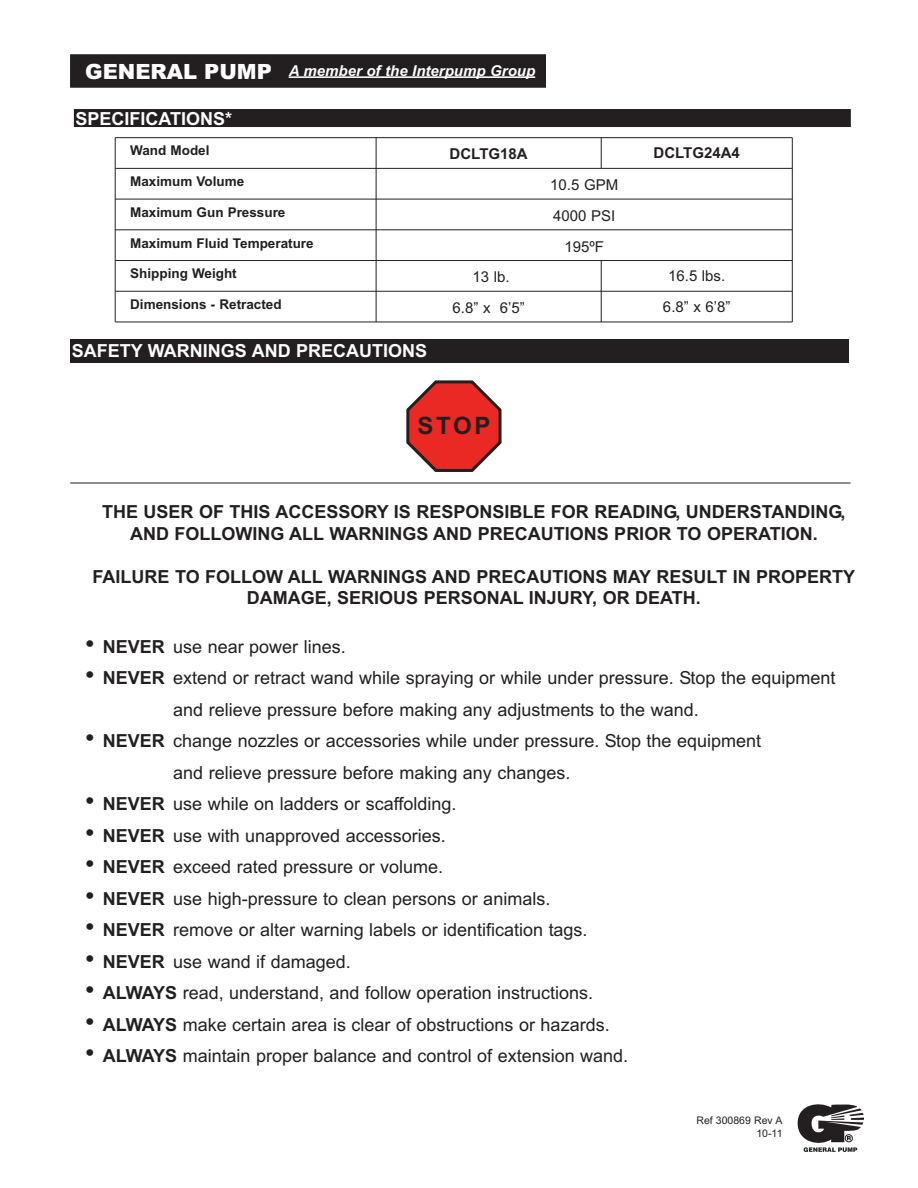
<style>
.page{position:relative;width:918px;height:1188px;background:#fff}
.page>*{position:absolute;margin:0;border:0;box-sizing:border-box;transform-origin:0 0}
.t1{font:700 24px "Arial";color:#231f20}
.t2{font:18px/31.5px "Arial";color:#231f20}
.t3{font:700 18px/21.6px "Arial";color:#231f20;text-align:center}
.t4{font:700 18px "Arial";color:#fff}
.t5{font:15px "Arial";color:#231f20}
.t6{font:italic 700 15px "Arial";color:#fff}
.t7{font:700 15px "Arial";color:#231f20}
.t8{font:700 13.5px "Arial";color:#231f20}
.t9{font:10.5px/12.6px "Arial";color:#231f20;text-align:right}
.s1{font-weight:900;font-style:normal;font-size:21px}
.s2{font-size:27px}
.s3{font-weight:700}
</style>
<div class="page">
<svg style="left:798px;top:1104px;width:66px;height:48px"></svg>
<div style="left:70px;top:54px;width:476px;height:33px;background:#231f20"></div>
<hr style="left:289px;top:76px;width:246px;height:2px;background:#fff">
<div style="left:74px;top:109px;width:777px;height:18px;background:#231f20"></div>
<hr style="left:115px;top:138px;width:1px;height:184px;background:#231f20">
<hr style="left:376px;top:138px;width:1px;height:184px;background:#231f20">
<hr style="left:601px;top:138px;width:1px;height:30px;background:#231f20">
<hr style="left:601px;top:261px;width:1px;height:61px;background:#231f20">
<hr style="left:792px;top:138px;width:1px;height:184px;background:#231f20">
<hr style="left:115px;top:137px;width:677px;height:1px;background:#231f20">
<hr style="left:115px;top:168px;width:677px;height:1px;background:#231f20">
<hr style="left:115px;top:199px;width:677px;height:1px;background:#231f20">
<hr style="left:115px;top:230px;width:677px;height:1px;background:#231f20">
<hr style="left:115px;top:260px;width:677px;height:1px;background:#231f20">
<hr style="left:115px;top:291px;width:677px;height:1px;background:#231f20">
<hr style="left:115px;top:322px;width:677px;height:1px;background:#231f20">
<svg style="left:406px;top:380px;width:96px;height:92px"></svg>
<div style="left:70px;top:339px;width:778px;height:24px;background:#231f20"></div>
<hr style="left:70px;top:483px;width:781px;height:1px;background:#231f20">
<p class="t6" style="left:85px;top:62px;width:451px"><span class="s1">GENERAL PUMP</span> A member of the Interpump Group</p>
<p class="t4" style="left:75px;top:108px;width:158px">SPECIFICATIONS*</p>
<p class="t8" style="left:130px;top:143px;width:81px">Wand Model</p>
<p class="t7" style="left:450px;top:146px;width:80px">DCLTG18A</p>
<p class="t7" style="left:654px;top:144px;width:88px">DCLTG24A4</p>
<p class="t8" style="left:130px;top:174px;width:116px">Maximum Volume</p>
<p class="t5" style="left:550px;top:176px;width:69px">10.5 GPM</p>
<p class="t8" style="left:130px;top:204px;width:157px">Maximum Gun Pressure</p>
<p class="t5" style="left:553px;top:207px;width:64px">4000 PSI</p>
<p class="t8" style="left:130px;top:235px;width:185px">Maximum Fluid Temperature</p>
<p class="t5" style="left:564px;top:238px;width:41px">195ºF</p>
<p class="t8" style="left:130px;top:266px;width:108px">Shipping Weight</p>
<p class="t5" style="left:472px;top:268px;width:39px">13 lb.</p>
<p class="t5" style="left:668px;top:267px;width:59px">16.5 lbs.</p>
<p class="t8" style="left:130px;top:296px;width:153px">Dimensions - Retracted</p>
<p class="t5" style="left:453px;top:299px;width:74px">6.8” x 6’5”</p>
<p class="t5" style="left:663px;top:298px;width:69px">6.8” x 6’8”</p>
<p class="t4" style="left:72px;top:341px;width:357px">SAFETY WARNINGS AND PRECAUTIONS</p>
<h1 class="t1" style="left:417px;top:412px;width:74px">STOP</h1>
<p class="t3" style="left:102px;top:501px;width:745px">THE USER OF THIS ACCESSORY IS RESPONSIBLE FOR READING, UNDERSTANDING,<br>AND FOLLOWING ALL WARNINGS AND PRECAUTIONS PRIOR TO OPERATION.</p>
<p class="t3" style="left:92px;top:566px;width:764px">FAILURE TO FOLLOW ALL WARNINGS AND PRECAUTIONS MAY RESULT IN PROPERTY<br>DAMAGE, SERIOUS PERSONAL INJURY, OR DEATH.</p>
<p class="t2" style="left:85px;top:631px;width:262px"><span class="s2">•</span> <span class="s3">NEVER</span> use near power lines.</p>
<p class="t2" style="left:173px;top:662px;width:664px;text-indent:-88px"><span class="s2">•</span> <span class="s3">NEVER</span> extend or retract wand while spraying or while under pressure. Stop the equipment and relieve pressure before making any adjustments to the wand.</p>
<p class="t2" style="left:173px;top:725px;width:589px;text-indent:-88px"><span class="s2">•</span> <span class="s3">NEVER</span> change nozzles or accessories while under pressure. Stop the equipment and relieve pressure before making any changes.</p>
<p class="t2" style="left:85px;top:788px;width:373px"><span class="s2">•</span> <span class="s3">NEVER</span> use while on ladders or scaffolding.</p>
<p class="t2" style="left:85px;top:820px;width:362px"><span class="s2">•</span> <span class="s3">NEVER</span> use with unapproved accessories.</p>
<p class="t2" style="left:85px;top:851px;width:360px"><span class="s2">•</span> <span class="s3">NEVER</span> exceed rated pressure or volume.</p>
<p class="t2" style="left:85px;top:883px;width:467px"><span class="s2">•</span> <span class="s3">NEVER</span> use high-pressure to clean persons or animals.</p>
<p class="t2" style="left:85px;top:914px;width:504px"><span class="s2">•</span> <span class="s3">NEVER</span> remove or alter warning labels or identification tags.</p>
<p class="t2" style="left:85px;top:946px;width:267px"><span class="s2">•</span> <span class="s3">NEVER</span> use wand if damaged.</p>
<p class="t2" style="left:85px;top:977px;width:510px"><span class="s2">•</span> <span class="s3">ALWAYS</span> read, understand, and follow operation instructions.</p>
<p class="t2" style="left:85px;top:1009px;width:526px"><span class="s2">•</span> <span class="s3">ALWAYS</span> make certain area is clear of obstructions or hazards.</p>
<p class="t2" style="left:85px;top:1040px;width:545px"><span class="s2">•</span> <span class="s3">ALWAYS</span> maintain proper balance and control of extension wand.</p>
<p class="t9" style="left:696px;top:1114px;width:88px">Ref 300869 Rev A<br>10-11</p>
</div>
